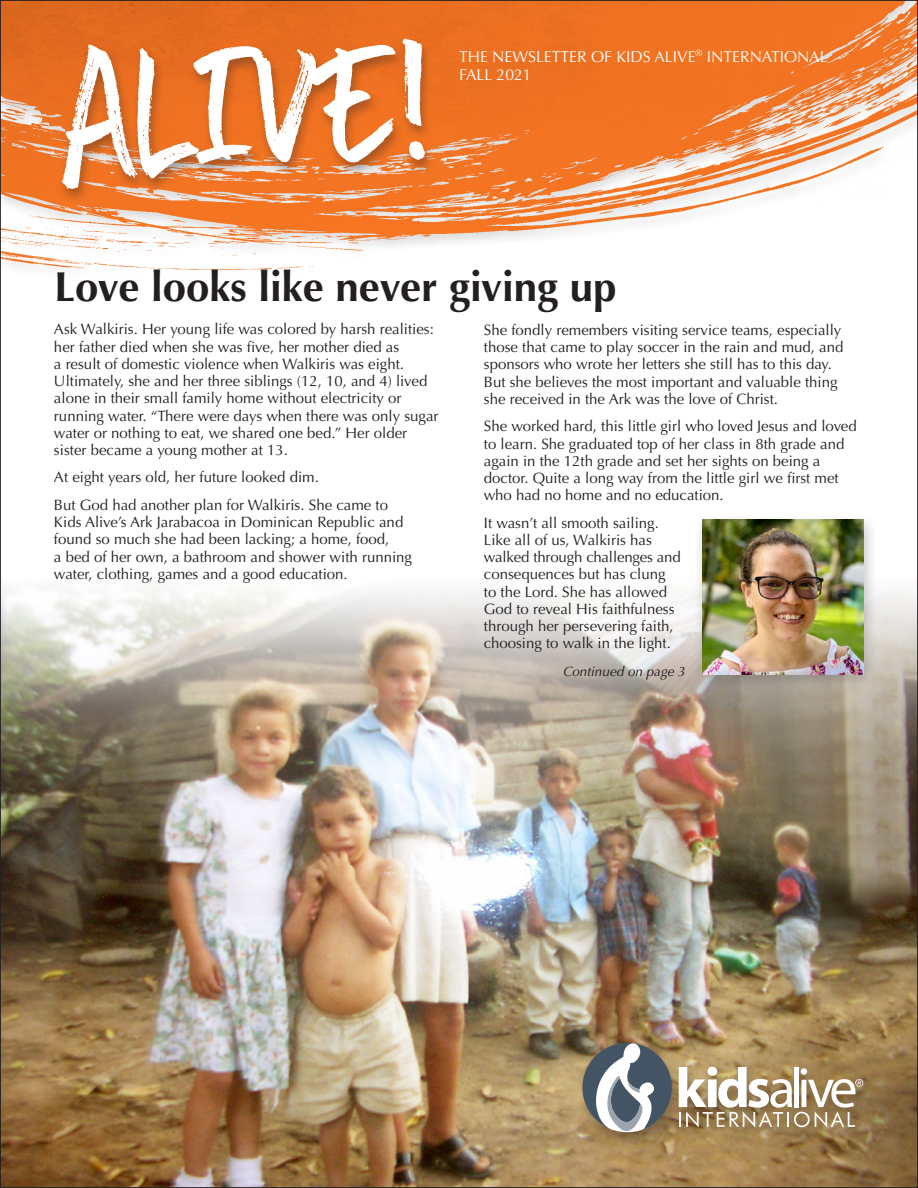
<style>
.page{position:relative;width:918px;height:1188px;background:#fff}
.page>*{position:absolute;margin:0;border:0;box-sizing:border-box;transform-origin:0 0}
.t1{font:170.55px "Five Boroughs Handwriting Regul";color:#fff}
.t2{font:700 42px "Optima";color:#231f20}
.t3{font:15.75px/18px "Optima";color:#fff}
.t4{font:15px/17.2px "Optima";color:#231f20}
.t5{font:italic 13.5px "Optima";color:#231f20}
</style>
<div class="page">
<img style="left:2px;top:587px;width:914px;height:599px">
<img style="left:2px;top:2px;width:914px;height:268px">
<div style="left:56px;top:37px;width:380px;height:167px;background:#231f20;opacity:.35"></div>
<div style="left:576px;top:1039px;width:298px;height:108px;background:#231f20;opacity:.33"></div>
<div style="left:582px;top:1043px;width:90px;height:89px;background:#435464;border-radius:50%"></div>
<svg style="left:590px;top:1043px;width:68px;height:91px"></svg>
<svg style="left:679px;top:1067px;width:184px;height:60px"></svg>
<div style="left:692px;top:513px;width:187px;height:180px;background:#231f20;opacity:.25"></div>
<img style="left:702px;top:520px;width:162px;height:155px">
<h1 class="t1" style="left:54px;top:32px;width:371px;rotate:-3deg">ALIVE !</h1>
<p class="t3" style="left:459px;top:48px;width:370px">THE NEWSLETTER OF KIDS ALIVE<sup>®</sup> INTERNATIONAL<br>FALL 2021</p>
<h2 class="t2" style="left:54px;top:262px;width:564px">Love looks like never giving up</h2>
<p class="t4" style="left:484px;top:321px;width:361px">She fondly remembers visiting service teams, especially those that came to play soccer in the rain and mud, and sponsors who wrote her letters she still has to this day.<br>But she believes the most important and valuable thing she received in the Ark was the love of Christ.</p>
<p class="t4" style="left:484px;top:418px;width:374px">She worked hard, this little girl who loved Jesus and loved to learn. She graduated top of her class in 8th grade and again in the 12th grade and set her sights on being a doctor. Quite a long way from the little girl we first met who had no home and no education.</p>
<p class="t4" style="left:484px;top:514px;width:199px">It wasn’t all smooth sailing.<br>Like all of us, Walkiris has walked through challenges and consequences but has clung to the Lord. She has allowed<br>God to reveal His faithfulness through her persevering faith, choosing to walk in the light.</p>
<p class="t5" style="left:563px;top:663px;width:124px">Continued on page 3</p>
<p class="t4" style="left:54px;top:321px;width:386px">Ask Walkiris. Her young life was colored by harsh realities: her father died when she was five, her mother died as<br>a result of domestic violence when Walkiris was eight.<br>Ultimately, she and her three siblings (12, 10, and 4) lived alone in their small family home without electricity or running water. “There were days when there was only sugar water or nothing to eat, we shared one bed.” Her older sister became a young mother at 13.</p>
<p class="t4" style="left:54px;top:464px;width:336px;line-height:27.3px">At eight years old, her future looked dim.<br>But God had another plan for Walkiris. She came to</p>
<p class="t4" style="left:54px;top:514px;width:360px">Kids Alive’s Ark Jarabacoa in Dominican Republic and found so much she had been lacking; a home, food,<br>a bed of her own, a bathroom and shower with running water, clothing, games and a good education.</p>
</div>
